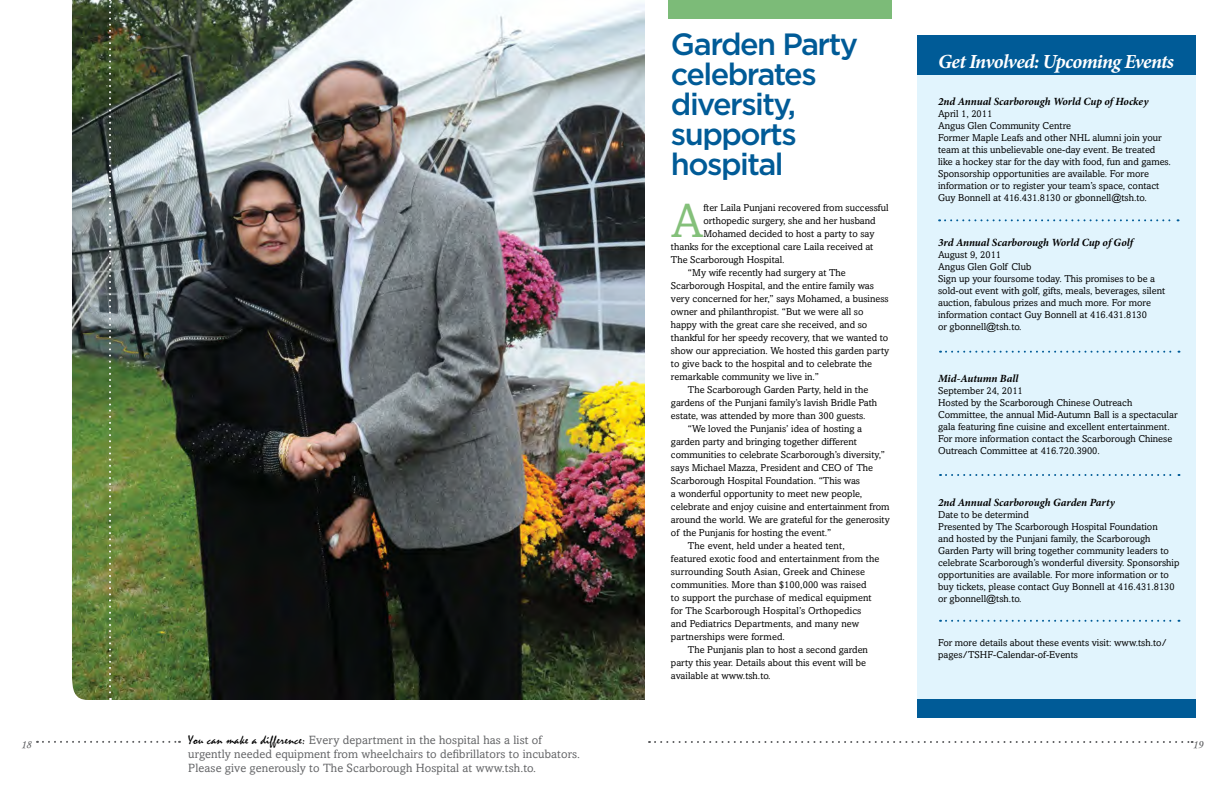
<style>
.page{position:relative;width:1224px;height:792px;background:#fff}
.page>*{position:absolute;margin:0;border:0;box-sizing:border-box;transform-origin:0 0}
.t1{font:47.9px "Amasis";color:#84c07a}
.t2{font:500 30.8px/30px "Gotham";letter-spacing:-.05em;color:#005b97}
.t3{font:italic 700 20px "Minion Pro";letter-spacing:-.035em;color:#fff}
.t4{font:12px/14px "Amasis";letter-spacing:.01em;color:#636466}
.t5{font:12px "Monotype Corsiva";color:#58595b}
.t6{font:italic 700 11px "Minion Pro";letter-spacing:-.005em;color:#000}
.t7{font:10px/12px "Amasis";color:#000}
.s1{font-family:"Mistral";font-size:13px;color:#000}
</style>
<div class="page">
<svg style="left:649px;top:741px;width:544px;height:2px"></svg>
<svg style="left:37px;top:741px;width:143px;height:2px"></svg>
<img style="left:72px;top:0;width:573px;height:700px">
<div style="left:917px;top:40px;width:279px;height:668px;background:#e1f4fd"></div>
<div style="left:917px;top:35px;width:279px;height:40px;background:#005b97"></div>
<div style="left:917px;top:699px;width:279px;height:19px;background:#005b97"></div>
<svg style="left:939px;top:219px;width:240px;height:2px"></svg>
<svg style="left:940px;top:351px;width:239px;height:2px"></svg>
<svg style="left:940px;top:474px;width:239px;height:2px"></svg>
<svg style="left:940px;top:620px;width:239px;height:2px"></svg>
<svg style="left:109px;top:0;width:2px;height:700px"></svg>
<div style="left:669px;top:0;width:223px;height:19px;background:#7cbb78"></div>
<h2 class="t2" style="left:671px;top:28px;width:189px">Garden Party celebrates diversity, supports hospital</h2>
<h1 class="t1" style="left:671px;top:193px;width:34px">A</h1>
<p class="t7" style="left:703px;top:202px;width:187px">fter Laila Punjani recovered from successful</p>
<p class="t7" style="left:703px;top:215px;width:174px">orthopedic surgery, she and her husband</p>
<p class="t7" style="left:703px;top:228px;width:173px">Mohamed decided to host a party to say</p>
<p class="t7" style="left:671px;top:241px;width:204px">thanks for the exceptional care Laila received at</p>
<p class="t7" style="left:671px;top:254px;width:115px">The Scarborough Hospital.</p>
<p class="t7" style="left:688px;top:267px;width:159px">“My wife recently had surgery at The</p>
<p class="t7" style="left:671px;top:280px;width:204px">Scarborough Hospital, and the entire family was</p>
<p class="t7" style="left:671px;top:293px;width:219px">very concerned for her,” says Mohamed, a business</p>
<p class="t7" style="left:671px;top:306px;width:194px">owner and philanthropist. “But we were all so</p>
<p class="t7" style="left:671px;top:319px;width:198px">happy with the great care she received, and so</p>
<p class="t7" style="left:671px;top:332px;width:219px">thankful for her speedy recovery, that we wanted to</p>
<p class="t7" style="left:671px;top:345px;width:220px">show our appreciation. We hosted this garden party</p>
<p class="t7" style="left:671px;top:358px;width:203px">to give back to the hospital and to celebrate the</p>
<p class="t7" style="left:671px;top:371px;width:149px">remarkable community we live in.”</p>
<p class="t7" style="left:688px;top:384px;width:182px">The Scarborough Garden Party, held in the</p>
<p class="t7" style="left:671px;top:397px;width:208px">gardens of the Punjani family’s lavish Bridle Path</p>
<p class="t7" style="left:671px;top:410px;width:196px">estate, was attended by more than 300 guests.</p>
<p class="t7" style="left:688px;top:423px;width:176px">“We loved the Punjanis’ idea of hosting a</p>
<p class="t7" style="left:671px;top:436px;width:188px">garden party and bringing together different</p>
<p class="t7" style="left:671px;top:449px;width:215px">communities to celebrate Scarborough’s diversity,”</p>
<p class="t7" style="left:671px;top:462px;width:204px">says Michael Mazza, President and CEO of The</p>
<p class="t7" style="left:671px;top:475px;width:191px">Scarborough Hospital Foundation. “This was</p>
<p class="t7" style="left:671px;top:488px;width:193px">a wonderful opportunity to meet new people,</p>
<p class="t7" style="left:671px;top:501px;width:220px">celebrate and enjoy cuisine and entertainment from</p>
<p class="t7" style="left:671px;top:514px;width:220px">around the world. We are grateful for the generosity</p>
<p class="t7" style="left:671px;top:527px;width:162px">of the Punjanis for hosting the event.”</p>
<p class="t7" style="left:688px;top:540px;width:158px">The event, held under a heated tent,</p>
<p class="t7" style="left:671px;top:553px;width:210px">featured exotic food and entertainment from the</p>
<p class="t7" style="left:671px;top:566px;width:196px">surrounding South Asian, Greek and Chinese</p>
<p class="t7" style="left:671px;top:579px;width:197px">communities. More than $100,000 was raised</p>
<p class="t7" style="left:671px;top:592px;width:202px">to support the purchase of medical equipment</p>
<p class="t7" style="left:671px;top:605px;width:192px">for The Scarborough Hospital’s Orthopedics</p>
<p class="t7" style="left:671px;top:618px;width:190px">and Pediatrics Departments, and many new</p>
<p class="t7" style="left:671px;top:631px;width:115px">partnerships were formed.</p>
<p class="t7" style="left:688px;top:644px;width:181px">The Punjanis plan to host a second garden</p>
<p class="t7" style="left:671px;top:657px;width:197px">party this year. Details about this event will be</p>
<p class="t7" style="left:671px;top:670px;width:101px">available at www.tsh.to.</p>
<h3 class="t3" style="left:938px;top:47px;width:237px">Get Involved: Upcoming Events</h3>
<p class="t6" style="left:938px;top:93px;width:212px">2nd Annual Scarborough World Cup of Hockey</p>
<p class="t7" style="left:938px;top:107px;width:234px">April 1, 2011<br>Angus Glen Community Centre<br>Former Maple Leafs and other NHL alumni join your team at this unbelievable one-day event. Be treated like a hockey star for the day with food, fun and games.<br>Sponsorship opportunities are available. For more information or to register your team’s space, contact Guy Bonnell at 416.431.8130 or gbonnell@tsh.to.</p>
<p class="t6" style="left:938px;top:235px;width:196px">3rd Annual Scarborough World Cup of Golf</p>
<p class="t7" style="left:938px;top:249px;width:229px">August 9, 2011<br>Angus Glen Golf Club<br>Sign up your foursome today. This promises to be a sold-out event with golf, gifts, meals, beverages, silent auction, fabulous prizes and much more. For more information contact Guy Bonnell at 416.431.8130<br>or gbonnell@tsh.to.</p>
<p class="t6" style="left:938px;top:371px;width:82px">Mid-Autumn Ball</p>
<p class="t7" style="left:938px;top:385px;width:241px">September 24, 2011<br>Hosted by the Scarborough Chinese Outreach Committee, the annual Mid-Autumn Ball is a spectacular gala featuring fine cuisine and excellent entertainment.<br>For more information contact the Scarborough Chinese Outreach Committee at 416.720.3900.</p>
<p class="t6" style="left:938px;top:495px;width:178px">2nd Annual Scarborough Garden Party</p>
<p class="t7" style="left:938px;top:509px;width:243px">Date to be determind<br>Presented by The Scarborough Hospital Foundation<br>and hosted by the Punjani family, the Scarborough Garden Party will bring together community leaders to celebrate Scarborough’s wonderful diversity. Sponsorship opportunities are available. For more information or to buy tickets, please contact Guy Bonnell at 416.431.8130 or gbonnell@tsh.to.</p>
<p class="t7" style="left:938px;top:637px;width:231px">For more details about these events visit: www.tsh.to/ pages/TSHF-Calendar-of-Events</p>
<p class="t4" style="left:188px;top:733px;width:393px"><span class="s1">You can make a difference:</span> Every department in the hospital has a list of urgently needed equipment from wheelchairs to defibrillators to incubators.<br>Please give generously to The Scarborough Hospital at www.tsh.to.</p>
<p class="t5" style="left:21px;top:737px;width:12px">18</p>
<p class="t5" style="left:1193px;top:737px;width:12px">19</p>
</div>
